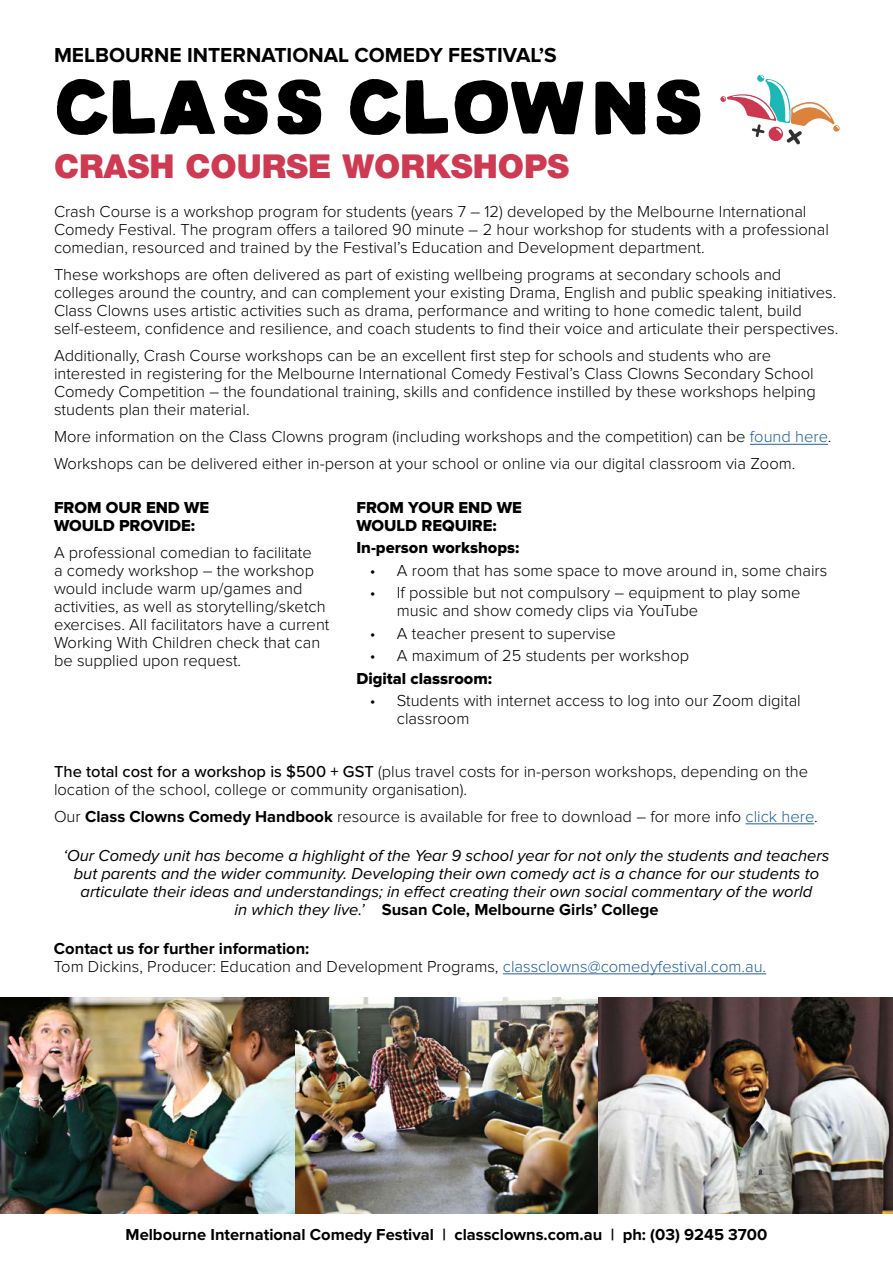
<style>
.page{position:relative;width:893px;height:1263px;background:#fff}
.page>*{position:absolute;margin:0;border:0;box-sizing:border-box;transform-origin:0 0}
.t1{font:76.5px "Lance Sans Regular";color:#000}
.t2{font:900 33px "Helvetica Neue";color:#ce3a51}
.t3{font:700 21px "Proxima Nova";color:#000101}
.t4{font:300 16.5px/18px "Proxima Nova";color:#000}
.t5{font:italic 16.5px/18px "Proxima Nova";color:#000;text-align:center}
.t6{font:16.5px/18px "Proxima Nova Extrabld";color:#000}
.t7{font:700 16.5px "Proxima Nova";color:#000}
.s1{color:#215e9e}
.s2{font-weight:500}
.s3{font-weight:700}
.s4{font-weight:700;font-style:normal}
</style>
<div class="page">
<hr style="left:750px;top:444px;width:78px;height:1px;background:#215e9e">
<hr style="left:745px;top:823px;width:69px;height:1px;background:#215e9e">
<hr style="left:503px;top:973px;width:263px;height:1px;background:#215e9e">
<img style="left:0;top:997px;width:893px;height:216px">
<svg style="left:720px;top:76px;width:120px;height:69px"></svg>
<p class="t3" style="left:54px;top:43px;width:504px">MELBOURNE INTERNATIONAL COMEDY FESTIVAL’S</p>
<h1 class="t1" style="left:54px;top:66px;width:655px">CLASS CLOWNS</h1>
<h2 class="t2" style="left:54px;top:146px;width:517px">CRASH COURSE WORKSHOPS</h2>
<p class="t4" style="left:54px;top:203px;width:776px">Crash Course is a workshop program for students (years 7 – 12) developed by the Melbourne International<br>Comedy Festival. The program offers a tailored 90 minute – 2 hour workshop for students with a professional comedian, resourced and trained by the Festival’s Education and Development department.</p>
<p class="t4" style="left:54px;top:266px;width:786px">These workshops are often delivered as part of existing wellbeing programs at secondary schools and colleges around the country, and can complement your existing Drama, English and public speaking initiatives.<br>Class Clowns uses artistic activities such as drama, performance and writing to hone comedic talent, build self-esteem, confidence and resilience, and coach students to find their voice and articulate their perspectives.</p>
<p class="t4" style="left:54px;top:347px;width:763px">Additionally, Crash Course workshops can be an excellent first step for schools and students who are interested in registering for the Melbourne International Comedy Festival’s Class Clowns Secondary School Comedy Competition – the foundational training, skills and confidence instilled by these workshops helping students plan their material.</p>
<p class="t4" style="left:54px;top:424px;width:779px;line-height:27px">More information on the Class Clowns program (including workshops and the competition) can be <span class="s1">found here</span>.<br>Workshops can be delivered either in-person at your school or online via our digital classroom via Zoom.</p>
<p class="t6" style="left:54px;top:499px;width:157px">FROM OUR END WE<br>WOULD PROVIDE:</p>
<p class="t4" style="left:54px;top:544px;width:277px">A professional comedian to facilitate<br>a comedy workshop – the workshop would include warm up/games and activities, as well as storytelling/sketch exercises. All facilitators have a current Working With Children check that can be supplied upon request.</p>
<p class="t6" style="left:356px;top:499px;width:167px">FROM YOUR END WE<br>WOULD REQUIRE:</p>
<p class="t6" style="left:356px;top:539px;width:164px">In-person workshops:</p>
<p class="t4" style="left:370px;top:562px;width:459px">• A room that has some space to move around in, some chairs</p>
<p class="t4" style="left:397px;top:584px;width:405px;text-indent:-27px">• If possible but not compulsory – equipment to play some music and show comedy clips via YouTube</p>
<p class="t4" style="left:370px;top:625px;width:247px">• A teacher present to supervise</p>
<p class="t4" style="left:370px;top:647px;width:321px">• A maximum of 25 students per workshop</p>
<p class="t6" style="left:356px;top:670px;width:137px">Digital classroom:</p>
<p class="t4" style="left:397px;top:692px;width:405px;text-indent:-27px">• Students with internet access to log into our Zoom digital classroom</p>
<p class="t4" style="left:54px;top:763px;width:756px"><span class="s2">The total cost for a workshop is $500 + GST</span> (plus travel costs for in-person workshops, depending on the location of the school, college or community organisation).</p>
<p class="t4" style="left:54px;top:808px;width:765px">Our <span class="s3">Class Clowns Comedy Handbook</span> resource is available for free to download – for more info <span class="s1">click here</span>.</p>
<p class="t5" style="left:63px;top:847px;width:768px">‘Our Comedy unit has become a highlight of the Year 9 school year for not only the students and teachers but parents and the wider community. Developing their own comedy act is a chance for our students to articulate their ideas and understandings; in effect creating their own social commentary of the world<br>in which they live.’ <span class="s4">Susan Cole, Melbourne Girls’ College</span></p>
<p class="t4" style="left:54px;top:940px;width:714px"><span class="s3">Contact us for further information:<br></span>Tom Dickins, Producer: Education and Development Programs, <span class="s1">classclowns@comedyfestival.com.au.</span></p>
<p class="t7" style="left:126px;top:1225px;width:643px">Melbourne International Comedy Festival | classclowns.com.au | ph: (03) 9245 3700</p>
</div>
